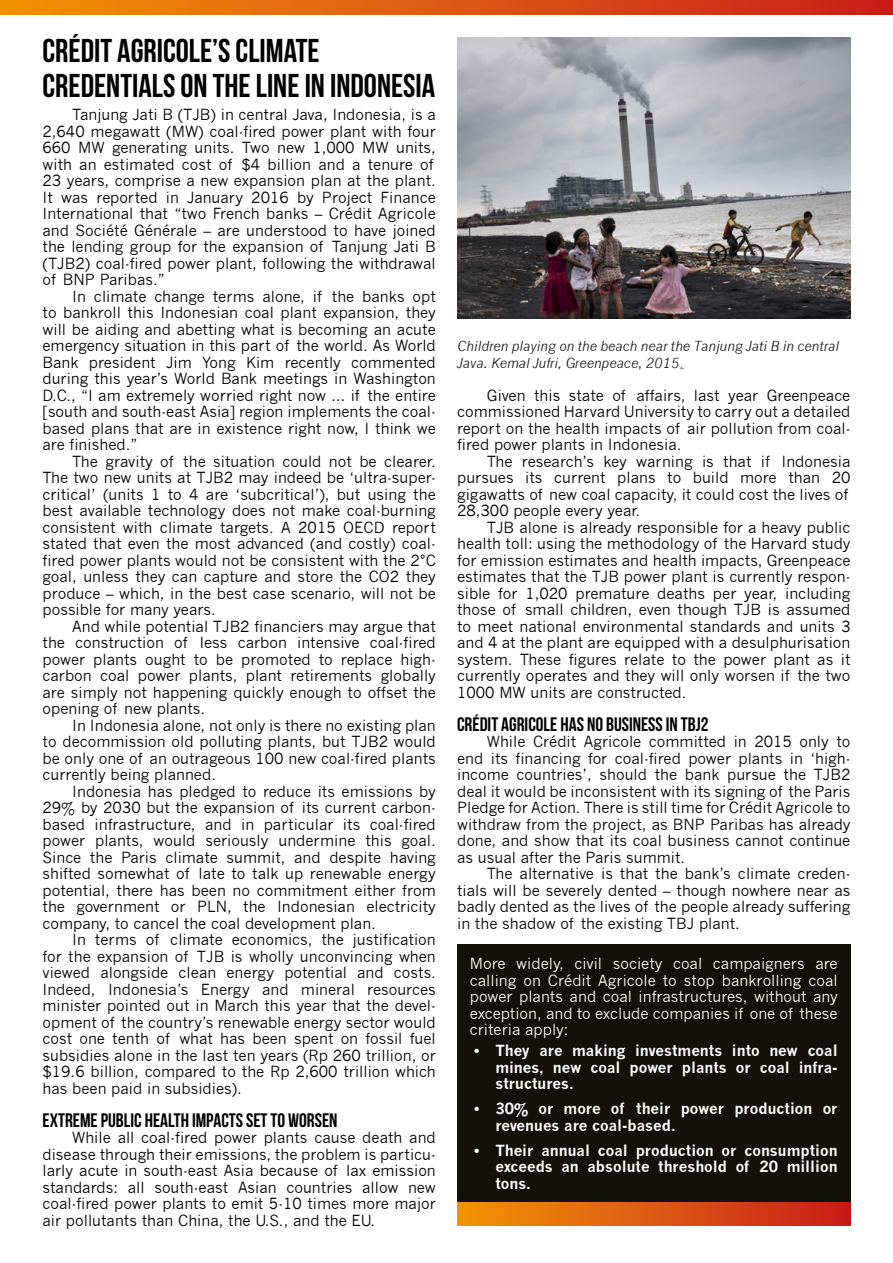
<style>
.page{position:relative;width:893px;height:1263px;background:#fff}
.page>*{position:absolute;margin:0;border:0;box-sizing:border-box;transform-origin:0 0}
.t1{font:33px/34.5px "Bebas Neue";color:#000}
.t2{font:19.5px "Bebas Neue";color:#000}
.t3{font:15px/16.5px "News Gothic";color:#000;text-align:justify}
.t4{font:700 15px/16.5px "News Gothic";color:#fff;text-align:justify}
.t5{font:15px/16.5px "News Gothic";color:#fff;text-align:justify}
.t6{font:italic 13.5px/16.5px "News Gothic";color:#12110c}
.s1{color:#9a8674}
</style>
<div class="page">
<svg style="left:0;top:0;width:893px;height:15px;background:#dc5811"></svg>
<img style="left:457px;top:37px;width:393px;height:281px">
<div style="left:457px;top:944px;width:393px;height:258px;background:#12110c"></div>
<div style="left:457px;top:1202px;width:393px;height:23px;background:linear-gradient(to right,#f39407,#c71d1b)"></div>
<h1 class="t1" style="left:43px;top:33px;width:394px">CRÉDIT AGRICOLE’S CLIMATE<br>CREDENTIALS ON THE LINE IN INDONESIA</h1>
<p class="t3" style="left:43px;top:106px;width:395px;text-align:left;text-indent:30px">Tanjung Jati B (TJB) in central Java, Indonesia, is a 2,640 megawatt (MW) coal-fired power plant with four 660 MW generating units. Two new 1,000 MW units, with an estimated cost of $4 billion and a tenure of 23 years, comprise a new expansion plan at the plant.<br>It was reported in January 2016 by Project Finance International that “two French banks – Crédit Agricole and Société Générale – are understood to have joined the lending group for the expansion of Tanjung Jati B (TJB2) coal-fired power plant, following the withdrawal of BNP Paribas.”</p>
<p class="t3" style="left:43px;top:288px;width:395px;text-indent:30px">In climate change terms alone, if the banks opt to bankroll this Indonesian coal plant expansion, they will be aiding and abetting what is becoming an acute emergency situation in this part of the world. As World Bank president Jim Yong Kim recently commented during this year’s World Bank meetings in Washington D.C., “I am extremely worried right now … if the entire [south and south-east Asia] region implements the coal&shy;based plans that are in existence right now, I think we are finished.”</p>
<p class="t3" style="left:43px;top:453px;width:395px;text-indent:30px">The gravity of the situation could not be clearer.<br>The two new units at TJB2 may indeed be ‘ultra-super&shy;critical’ (units 1 to 4 are ‘subcritical’), but using the best available technology does not make coal-burning consistent with climate targets. A 2015 OECD report stated that even the most advanced (and costly) coal&shy;fired power plants would not be consistent with the 2°C goal, unless they can capture and store the CO2 they produce – which, in the best case scenario, will not be possible for many years.</p>
<p class="t3" style="left:43px;top:618px;width:395px;text-indent:30px">And while potential TJB2 financiers may argue that the construction of less carbon intensive coal-fired power plants ought to be promoted to replace high&shy;carbon coal power plants, plant retirements globally are simply not happening quickly enough to offset the opening of new plants.</p>
<p class="t3" style="left:43px;top:717px;width:395px;text-indent:30px">In Indonesia alone, not only is there no existing plan to decommission old polluting plants, but TJB2 would be only one of an outrageous 100 new coal-fired plants currently being planned.</p>
<p class="t3" style="left:43px;top:783px;width:395px;text-indent:30px">Indonesia has pledged to reduce its emissions by 29% by 2030 but the expansion of its current carbon&shy;based infrastructure, and in particular its coal-fired power plants, would seriously undermine this goal.<br>Since the Paris climate summit, and despite having shifted somewhat of late to talk up renewable energy potential, there has been no commitment either from the government or PLN, the Indonesian electricity company, to cancel the coal development plan.</p>
<p class="t3" style="left:43px;top:931px;width:395px;text-indent:30px">In terms of climate economics, the justification for the expansion of TJB is wholly unconvincing when viewed alongside clean energy potential and costs.<br>Indeed, Indonesia’s Energy and mineral resources minister pointed out in March this year that the devel&shy;opment of the country’s renewable energy sector would cost one tenth of what has been spent on fossil fuel subsidies alone in the last ten years (Rp 260 trillion, or $19.6 billion, compared to the Rp 2,600 trillion which has been paid in subsidies).</p>
<h2 class="t2" style="left:43px;top:1109px;width:297px">EXTREME PUBLIC HEALTH IMPACTS SET TO WORSEN</h2>
<p class="t3" style="left:43px;top:1129px;width:395px;text-indent:30px">While all coal-fired power plants cause death and disease through their emissions, the problem is particu&shy;larly acute in south-east Asia because of lax emission standards: all south-east Asian countries allow new coal-fired power plants to emit 5-10 times more major air pollutants than China, the U.S., and the EU.</p>
<p class="t6" style="left:457px;top:338px;width:384px">Children playing on the beach near the Tanjung Jati B in central<br>Java. Kemal Jufri, Greenpeace, 2015<span class="s1">.</span></p>
<p class="t3" style="left:457px;top:387px;width:395px;text-indent:30px">Given this state of affairs, last year Greenpeace commissioned Harvard University to carry out a detailed report on the health impacts of air pollution from coal&shy;fired power plants in Indonesia.</p>
<p class="t3" style="left:457px;top:453px;width:395px;text-align:left;text-indent:30px">The research’s key warning is that if Indonesia pursues its current plans to build more than 20 gigawatts of new coal capacity, it could cost the lives of 28,300 people every year.</p>
<p class="t3" style="left:457px;top:519px;width:395px;text-indent:30px">TJB alone is already responsible for a heavy public health toll: using the methodology of the Harvard study for emission estimates and health impacts, Greenpeace estimates that the TJB power plant is currently respon&shy;sible for 1,020 premature deaths per year, including those of small children, even though TJB is assumed to meet national environmental standards and units 3 and 4 at the plant are equipped with a desulphurisation system. These figures relate to the power plant as it currently operates and they will only worsen if the two 1000 MW units are constructed.</p>
<h2 class="t2" style="left:457px;top:713px;width:253px">CRÉDIT AGRICOLE HAS NO BUSINESS IN TBJ2</h2>
<p class="t3" style="left:457px;top:733px;width:395px;text-indent:30px">While Crédit Agricole committed in 2015 only to end its financing for coal-fired power plants in ‘high&shy;income countries’, should the bank pursue the TJB2 deal it would be inconsistent with its signing of the Paris Pledge for Action. There is still time for Crédit Agricole to withdraw from the project, as BNP Paribas has already done, and show that its coal business cannot continue as usual after the Paris summit.</p>
<p class="t3" style="left:457px;top:865px;width:395px;text-indent:30px">The alternative is that the bank’s climate creden&shy;tials will be severely dented – though nowhere near as badly dented as the lives of the people already suffering in the shadow of the existing TBJ plant.</p>
<p class="t5" style="left:470px;top:956px;width:369px">More widely, civil society coal campaigners are calling on Crédit Agricole to stop bankrolling coal power plants and coal infrastructures, without any exception, and to exclude companies if one of these criteria apply:</p>
<p class="t4" style="left:495px;top:1042px;width:344px;text-indent:-21px">• They are making investments into new coal mines, new coal power plants or coal infra&shy;structures.</p>
<p class="t4" style="left:495px;top:1100px;width:344px;text-indent:-21px">• 30% or more of their power production or revenues are coal-based.</p>
<p class="t4" style="left:495px;top:1142px;width:344px;text-indent:-21px">• Their annual coal production or consumption exceeds an absolute threshold of 20 million tons.</p>
</div>
